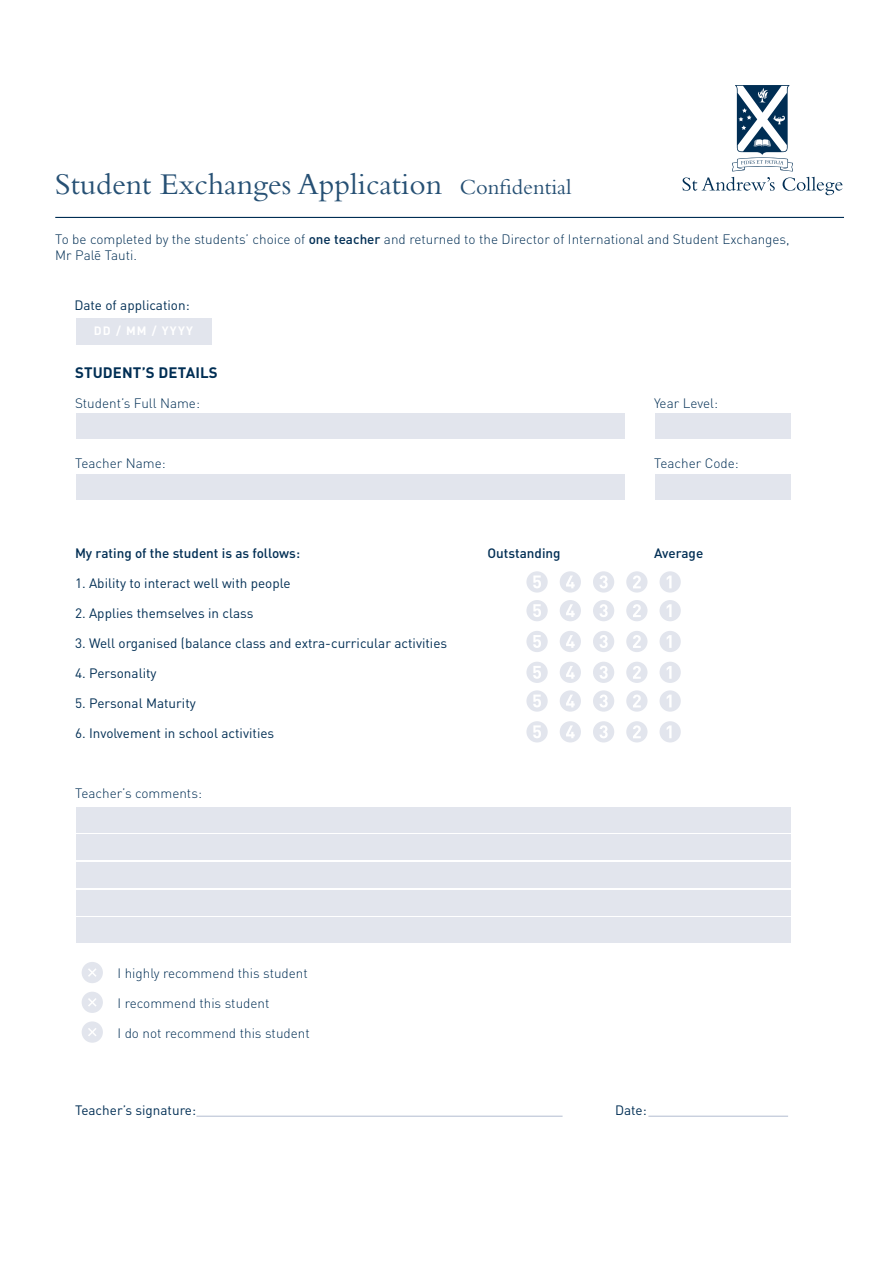
<style>
.page{position:relative;width:893px;height:1263px;background:#fff}
.page>*{position:absolute;margin:0;border:0;box-sizing:border-box;transform-origin:0 0}
.t1{font:31.5px "Bembo";color:#265074}
.t2{font:700 15px "DIN Pro";letter-spacing:.01em;color:#002e54}
.t3{font:300 13.5px/16.2px "DIN Pro";color:#002e54}
.t4{font:13.5px "DIN Pro";color:#002e54}
.t5{font:500 13.5px "DIN Pro";color:#002e54}
.t6{font:13.5px "DIN";color:#002e54}
.t7{font:700 12px "DIN";letter-spacing:.1em;color:#fff}
.s1{font-size:22.5px}
.s2{font-weight:500}
</style>
<div class="page">
<svg style="left:682px;top:177px;width:93px;height:14px"></svg>
<svg style="left:783px;top:177px;width:59px;height:18px"></svg>
<svg style="left:732px;top:85px;width:61px;height:86px"></svg>
<hr style="left:55px;top:217px;width:789px;height:1px;background:#002e54">
<div style="left:76px;top:318px;width:136px;height:27px;background:#e2e5ed"></div>
<div style="left:82px;top:962px;width:21px;height:21px;background:#e2e5ed;border-radius:50%"></div>
<svg style="left:88px;top:968px;width:8px;height:9px"></svg>
<div style="left:82px;top:992px;width:21px;height:21px;background:#e2e5ed;border-radius:50%"></div>
<svg style="left:88px;top:998px;width:8px;height:8px"></svg>
<div style="left:82px;top:1021px;width:21px;height:22px;background:#e2e5ed;border-radius:50%"></div>
<svg style="left:88px;top:1028px;width:8px;height:8px"></svg>
<div style="left:76px;top:414px;width:549px;height:25px;background:#e2e5ed"></div>
<div style="left:76px;top:474px;width:549px;height:25px;background:#e2e5ed"></div>
<div style="left:76px;top:807px;width:715px;height:25px;background:#e2e5ed"></div>
<div style="left:76px;top:834px;width:715px;height:26px;background:#e2e5ed"></div>
<div style="left:76px;top:890px;width:715px;height:25px;background:#e2e5ed"></div>
<div style="left:76px;top:862px;width:715px;height:26px;background:#e2e5ed"></div>
<div style="left:76px;top:917px;width:715px;height:26px;background:#e2e5ed"></div>
<div style="left:655px;top:414px;width:136px;height:25px;background:#e2e5ed"></div>
<div style="left:655px;top:474px;width:136px;height:25px;background:#e2e5ed"></div>
<div style="left:526px;top:571px;width:22px;height:22px;background:#e2e5ed;border-radius:50%"></div>
<svg style="left:533px;top:575px;width:8px;height:13px"></svg>
<div style="left:526px;top:600px;width:22px;height:21px;background:#e2e5ed;border-radius:50%"></div>
<svg style="left:533px;top:604px;width:8px;height:13px"></svg>
<div style="left:526px;top:631px;width:22px;height:21px;background:#e2e5ed;border-radius:50%"></div>
<svg style="left:533px;top:635px;width:8px;height:13px"></svg>
<div style="left:526px;top:662px;width:22px;height:21px;background:#e2e5ed;border-radius:50%"></div>
<svg style="left:533px;top:666px;width:8px;height:13px"></svg>
<div style="left:526px;top:690px;width:22px;height:22px;background:#e2e5ed;border-radius:50%"></div>
<svg style="left:533px;top:694px;width:8px;height:13px"></svg>
<div style="left:526px;top:721px;width:22px;height:21px;background:#e2e5ed;border-radius:50%"></div>
<svg style="left:533px;top:725px;width:8px;height:13px"></svg>
<div style="left:560px;top:571px;width:21px;height:22px;background:#e2e5ed;border-radius:50%"></div>
<svg style="left:566px;top:575px;width:9px;height:13px"></svg>
<div style="left:560px;top:600px;width:21px;height:21px;background:#e2e5ed;border-radius:50%"></div>
<svg style="left:566px;top:604px;width:9px;height:13px"></svg>
<div style="left:560px;top:631px;width:21px;height:21px;background:#e2e5ed;border-radius:50%"></div>
<svg style="left:566px;top:635px;width:9px;height:13px"></svg>
<div style="left:560px;top:662px;width:21px;height:21px;background:#e2e5ed;border-radius:50%"></div>
<svg style="left:566px;top:666px;width:9px;height:13px"></svg>
<div style="left:560px;top:690px;width:21px;height:22px;background:#e2e5ed;border-radius:50%"></div>
<svg style="left:566px;top:695px;width:9px;height:12px"></svg>
<div style="left:560px;top:721px;width:21px;height:21px;background:#e2e5ed;border-radius:50%"></div>
<svg style="left:566px;top:725px;width:9px;height:13px"></svg>
<div style="left:593px;top:571px;width:21px;height:22px;background:#e2e5ed;border-radius:50%"></div>
<svg style="left:600px;top:575px;width:8px;height:13px"></svg>
<div style="left:593px;top:600px;width:21px;height:21px;background:#e2e5ed;border-radius:50%"></div>
<svg style="left:600px;top:604px;width:8px;height:13px"></svg>
<div style="left:593px;top:631px;width:21px;height:21px;background:#e2e5ed;border-radius:50%"></div>
<svg style="left:600px;top:635px;width:8px;height:13px"></svg>
<div style="left:593px;top:662px;width:21px;height:21px;background:#e2e5ed;border-radius:50%"></div>
<svg style="left:599px;top:666px;width:9px;height:13px"></svg>
<div style="left:593px;top:690px;width:21px;height:22px;background:#e2e5ed;border-radius:50%"></div>
<svg style="left:599px;top:694px;width:9px;height:13px"></svg>
<div style="left:593px;top:721px;width:21px;height:21px;background:#e2e5ed;border-radius:50%"></div>
<svg style="left:600px;top:725px;width:8px;height:13px"></svg>
<div style="left:626px;top:571px;width:21px;height:22px;background:#e2e5ed;border-radius:50%"></div>
<svg style="left:633px;top:575px;width:8px;height:13px"></svg>
<div style="left:626px;top:600px;width:21px;height:21px;background:#e2e5ed;border-radius:50%"></div>
<svg style="left:633px;top:604px;width:8px;height:13px"></svg>
<div style="left:626px;top:631px;width:21px;height:21px;background:#e2e5ed;border-radius:50%"></div>
<svg style="left:633px;top:635px;width:8px;height:13px"></svg>
<div style="left:626px;top:662px;width:21px;height:21px;background:#e2e5ed;border-radius:50%"></div>
<svg style="left:633px;top:666px;width:8px;height:13px"></svg>
<div style="left:626px;top:690px;width:21px;height:22px;background:#e2e5ed;border-radius:50%"></div>
<svg style="left:633px;top:694px;width:8px;height:13px"></svg>
<div style="left:626px;top:721px;width:21px;height:21px;background:#e2e5ed;border-radius:50%"></div>
<svg style="left:633px;top:725px;width:8px;height:13px"></svg>
<div style="left:659px;top:571px;width:22px;height:22px;background:#e2e5ed;border-radius:50%"></div>
<svg style="left:667px;top:575px;width:5px;height:13px"></svg>
<div style="left:659px;top:600px;width:22px;height:21px;background:#e2e5ed;border-radius:50%"></div>
<svg style="left:667px;top:604px;width:5px;height:13px"></svg>
<div style="left:659px;top:631px;width:22px;height:21px;background:#e2e5ed;border-radius:50%"></div>
<svg style="left:667px;top:635px;width:5px;height:13px"></svg>
<div style="left:659px;top:662px;width:22px;height:21px;background:#e2e5ed;border-radius:50%"></div>
<svg style="left:667px;top:666px;width:5px;height:13px"></svg>
<div style="left:659px;top:690px;width:22px;height:22px;background:#e2e5ed;border-radius:50%"></div>
<svg style="left:667px;top:695px;width:5px;height:12px"></svg>
<div style="left:659px;top:721px;width:22px;height:21px;background:#e2e5ed;border-radius:50%"></div>
<svg style="left:667px;top:725px;width:5px;height:13px"></svg>
<hr style="left:196px;top:1116px;width:367px;height:1px;background:#b2bdd0">
<hr style="left:648px;top:1116px;width:140px;height:1px;background:#b2bdd0">
<h1 class="t1" style="left:55px;top:166px;width:518px">Student Exchanges Application <span class="s1">Confidential</span></h1>
<p class="t3" style="left:55px;top:231px;width:736px">To be completed by the students’ choice of <span class="s2">one teacher</span> and returned to the Director of International and Student Exchanges,<br>Mr Palē Tauti.</p>
<p class="t6" style="left:74px;top:297px;width:117px">Date of application:</p>
<p class="t7" style="left:94px;top:323px;width:101px">DD / MM / YYYY</p>
<p class="t2" style="left:75px;top:362px;width:144px">STUDENT’S DETAILS</p>
<p class="t3" style="left:75px;top:394px;width:126px">Student’s Full Name:</p>
<p class="t3" style="left:654px;top:394px;width:65px">Year Level:</p>
<p class="t3" style="left:75px;top:454px;width:92px">Teacher Name:</p>
<p class="t3" style="left:654px;top:454px;width:86px">Teacher Code:</p>
<p class="t5" style="left:75px;top:544px;width:227px">My rating of the student is as follows:</p>
<p class="t5" style="left:488px;top:544px;width:75px">Outstanding</p>
<p class="t5" style="left:654px;top:544px;width:51px">Average</p>
<p class="t4" style="left:75px;top:574px;width:217px">1. Ability to interact well with people</p>
<p class="t4" style="left:75px;top:604px;width:180px">2. Applies themselves in class</p>
<p class="t4" style="left:75px;top:634px;width:374px">3. Well organised (balance class and extra-curricular activities</p>
<p class="t4" style="left:75px;top:664px;width:83px">4. Personality</p>
<p class="t4" style="left:75px;top:694px;width:122px">5. Personal Maturity</p>
<p class="t4" style="left:75px;top:724px;width:201px">6. Involvement in school activities</p>
<p class="t3" style="left:75px;top:784px;width:128px">Teacher’s comments:</p>
<p class="t3" style="left:118px;top:964px;width:192px">I highly recommend this student</p>
<p class="t3" style="left:118px;top:994px;width:153px">I recommend this student</p>
<p class="t3" style="left:118px;top:1024px;width:194px">I do not recommend this student</p>
<p class="t6" style="left:75px;top:1102px;width:123px">Teacher’s signature:</p>
<p class="t6" style="left:615px;top:1102px;width:33px">Date:</p>
</div>
